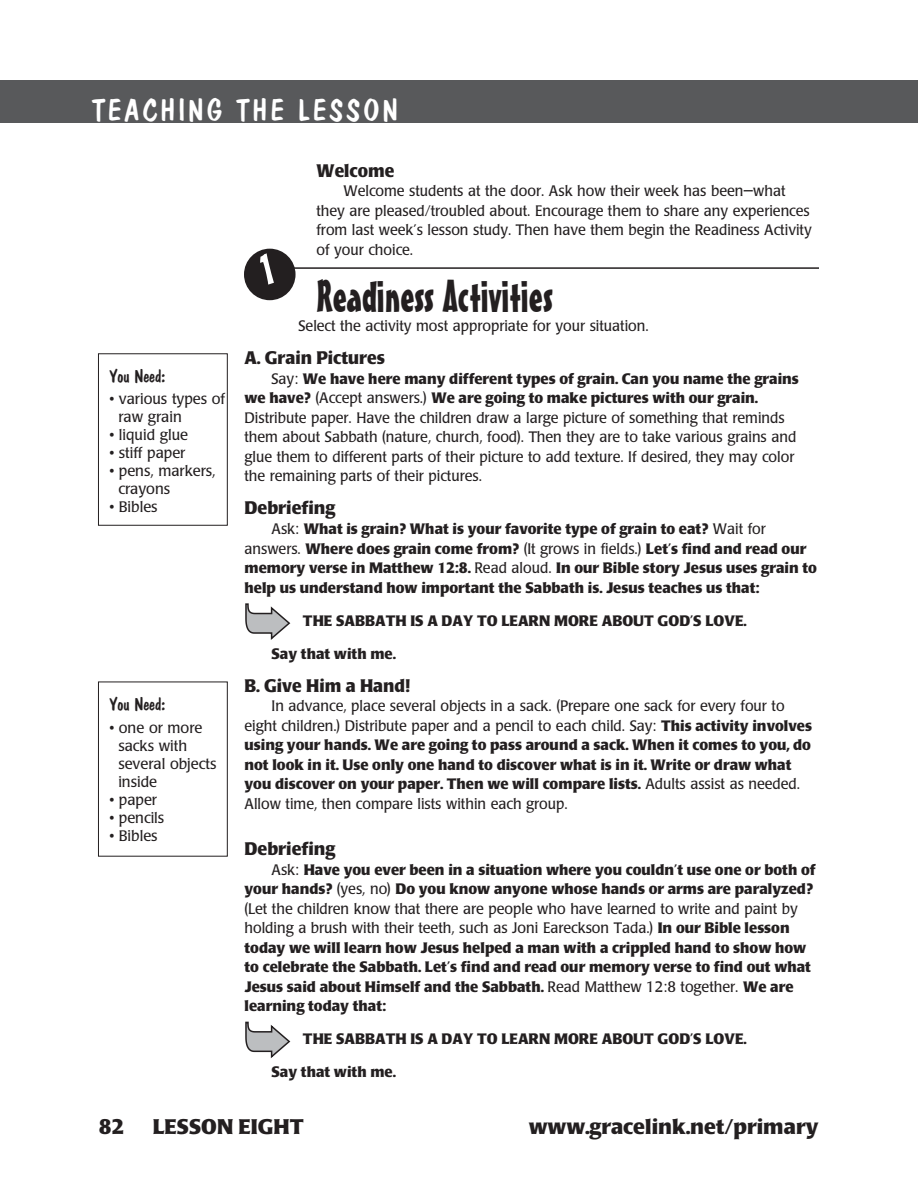
<style>
.page{position:relative;width:918px;height:1202px;background:#fff}
.page>*{position:absolute;margin:0;border:0;box-sizing:border-box;transform-origin:0 0}
.section_title{font:45px "Mister Earl BT";color:#231f20}
.t1{font:30px "Dom Casual D";letter-spacing:.1em;color:#fff}
.t2{font:700 21px "Poppl Laudatio";color:#231f20}
.subhead{font:700 18px "Poppl Laudatio";color:#231f20;scale:.95 1}
.subhead-2{font:700 18px "Poppl Laudatio";color:#231f20}
.You_Need_head{font:18px "Dom Casual D";color:#231f20}
.body{font:700 15px/19.5px "Poppl Laudatio";color:#231f20}
.body-2{font:15px/19.5px "Poppl Laudatio";color:#231f20;scale:.95 1}
.Welcome{font:15px/19.5px "Poppl Laudatio";color:#231f20;scale:.95 1}
.You_Need_items{font:15px/18px "Poppl Laudatio";color:#231f20}
.body-Xindent{font:700 15px "Poppl Laudatio";color:#231f20}
.s1{font-weight:700}
.s2{font-weight:400}
</style>
<div class="page">
<hr style="left:292px;top:267px;width:527px;height:2px;background:#231f20">
<div style="left:0;top:80px;width:891px;height:43px;background:#58595b"></div>
<svg style="left:245px;top:1021px;width:45px;height:37px"></svg>
<div style="left:891px;top:80px;width:27px;height:43px;background:#58595b"></div>
<div style="left:98px;top:353px;width:130px;height:172px;border:1px solid #231f20"></div>
<div style="left:98px;top:681px;width:130px;height:175px;border:1px solid #231f20"></div>
<svg style="left:245px;top:603px;width:45px;height:37px"></svg>
<svg style="left:244px;top:249px;width:52px;height:51px"></svg>
<p class="t1" style="left:92px;top:92px;width:307px">TEACHING THE LESSON</p>
<p class="You_Need_head" style="left:109px;top:365px;width:58px">You Need:</p>
<p class="You_Need_items" style="left:118px;top:390px;width:108px;text-indent:-9px">• various types of raw grain</p>
<p class="You_Need_items" style="left:109px;top:426px;width:80px">• liquid glue</p>
<p class="You_Need_items" style="left:109px;top:444px;width:78px">• stiff paper</p>
<p class="You_Need_items" style="left:118px;top:462px;width:99px;text-indent:-9px">• pens, markers, crayons</p>
<p class="You_Need_items" style="left:109px;top:498px;width:50px">• Bibles</p>
<p class="You_Need_head" style="left:109px;top:693px;width:58px">You Need:</p>
<p class="You_Need_items" style="left:118px;top:718px;width:100px;text-indent:-9px">• one or more sacks with several objects inside</p>
<p class="You_Need_items" style="left:109px;top:790px;width:49px">• paper</p>
<p class="You_Need_items" style="left:109px;top:808px;width:56px">• pencils</p>
<p class="You_Need_items" style="left:109px;top:826px;width:50px">• Bibles</p>
<p class="subhead" style="left:317px;top:160px;width:84px">Welcome</p>
<p class="Welcome" style="left:316px;top:182px;width:523px;text-indent:27px">Welcome students at the door. Ask how their week has been—what they are pleased/troubled about. Encourage them to share any experiences from last week’s lesson study. Then have them begin the Readiness Activity of your choice.</p>
<p class="section_title" style="left:317px;top:268px;width:238px">Readiness Activities</p>
<p class="body-2" style="left:299px;top:317px;width:370px">Select the activity most appropriate for your situation.</p>
<p class="subhead" style="left:244px;top:348px;width:149px">A. Grain Pictures</p>
<p class="body-2" style="left:244px;top:369px;width:585px;text-indent:27px">Say: <span class="s1">We have here many different types of grain. Can you name the grains we have?</span> (Accept answers.) <span class="s1">We are going to make pictures with our grain.<br></span>Distribute paper. Have the children draw a large picture of something that reminds them about Sabbath (nature, church, food). Then they are to take various grains and glue them to different parts of their picture to add texture. If desired, they may color the remaining parts of their pictures.</p>
<p class="subhead-2" style="left:244px;top:498px;width:92px">Debriefing</p>
<p class="body" style="left:244px;top:519px;width:574px;text-indent:27px"><span class="s2">Ask:</span> What is grain? What is your favorite type of grain to eat? <span class="s2">Wait for answers.</span> Where does grain come from? <span class="s2">(It grows in fields.)</span> Let’s find and read our memory verse in Matthew 12:8. <span class="s2">Read aloud.</span> In our Bible story Jesus uses grain to help us understand how important the Sabbath is. Jesus teaches us that:</p>
<p class="body-Xindent" style="left:303px;top:612px;width:445px">THE SABBATH IS A DAY TO LEARN MORE ABOUT GOD’S LOVE.</p>
<p class="body" style="left:272px;top:644px;width:126px">Say that with me.</p>
<p class="subhead" style="left:244px;top:675px;width:176px">B. Give Him a Hand!</p>
<p class="body" style="left:244px;top:696px;width:569px;text-indent:27px"><span class="s2">In advance, place several objects in a sack. (Prepare one sack for every four to eight children.) Distribute paper and a pencil to each child. Say:</span> This activity involves using your hands. We are going to pass around a sack. When it comes to you, do not look in it. Use only one hand to discover what is in it. Write or draw what you discover on your paper. Then we will compare lists. <span class="s2">Adults assist as needed.<br>Allow time, then compare lists within each group.</span></p>
<p class="subhead-2" style="left:244px;top:838px;width:92px">Debriefing</p>
<p class="body" style="left:244px;top:860px;width:573px;text-indent:27px"><span class="s2">Ask:</span> Have you ever been in a situation where you couldn’t use one or both of your hands? <span class="s2">(yes, no)</span> Do you know anyone whose hands or arms are paralyzed? <span class="s2">(Let the children know that there are people who have learned to write and paint by holding a brush with their teeth, such as Joni Eareckson Tada.)</span> In our Bible lesson today we will learn how Jesus helped a man with a crippled hand to show how to celebrate the Sabbath. Let’s find and read our memory verse to find out what Jesus said about Himself and the Sabbath. <span class="s2">Read Matthew 12:8 together.</span> We are learning today that:</p>
<p class="body-Xindent" style="left:303px;top:1030px;width:445px">THE SABBATH IS A DAY TO LEARN MORE ABOUT GOD’S LOVE.</p>
<p class="body" style="left:272px;top:1062px;width:126px">Say that with me.</p>
<p class="t2" style="left:99px;top:1115px;width:27px">82</p>
<p class="t2" style="left:153px;top:1115px;width:152px">LESSON EIGHT</p>
<p class="t2" style="left:529px;top:1115px;width:291px">www.gracelink.net/primary</p>
</div>
